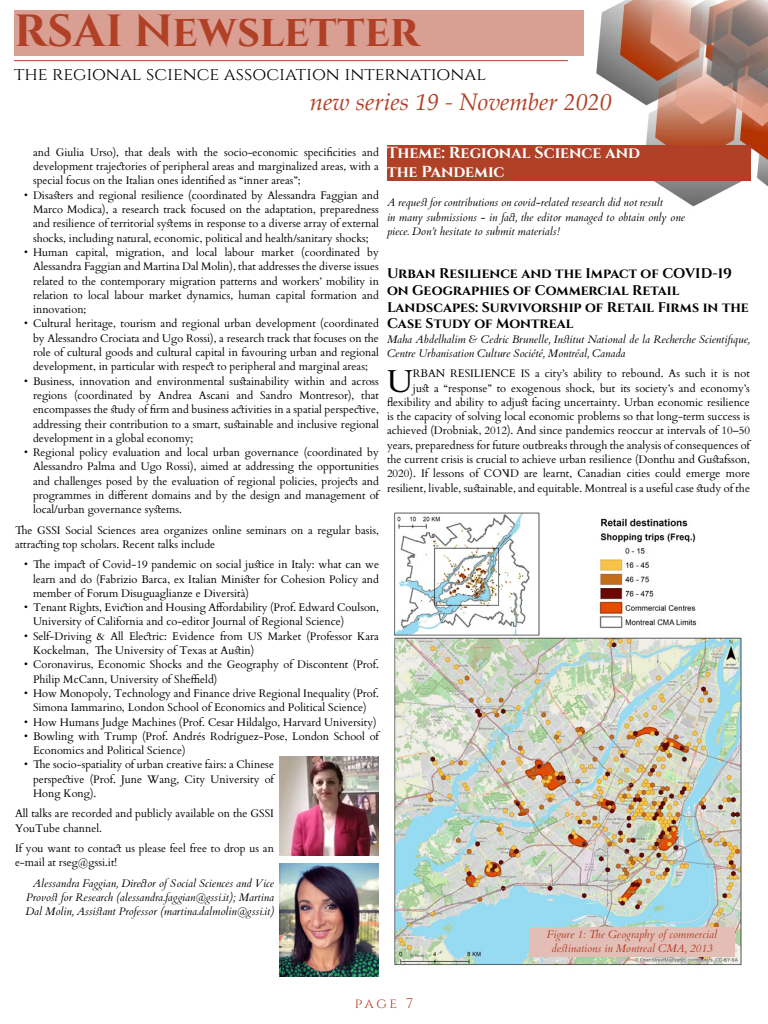
<style>
.page{position:relative;width:768px;height:1024px;background:#fff}
.page>*{position:absolute;margin:0;border:0;box-sizing:border-box;transform-origin:0 0}
.t1{font:700 45px "Cinzel";color:#b04127}
.para-dropcap{font:31.8px "Cardo";color:#000}
.t2{font:italic 24px "Palatino Linotype";color:#b04127}
.t3{font:18px "Cinzel";color:#000}
.head1{font:700 16px/19.2px "Cinzel";color:#fff}
.head2{font:700 14px/16.8px "Cinzel";color:#000}
.t4{font:14px "Cinzel";color:#b04127}
.para-dropcap-2{font:11px/14.3px "Cardo";color:#000;text-align:justify}
.para{font:italic 11px/14.3px "Cardo";color:#000}
.para-2{font:11px/14.3px "Cardo";color:#000}
.pic_caption{font:italic 11px/14.3px "Cardo";color:#b04127;text-align:center}
</style>
<div class="page">
<img style="left:522px;top:0;width:246px;height:207px">
<div style="left:14px;top:10px;width:570px;height:46px;background:#d99f93"></div>
<hr style="left:14px;top:60px;width:554px;height:1px;background:#b04127">
<div style="left:277px;top:92px;width:335px;height:26px;background:#fff"></div>
<div style="left:387px;top:145px;width:364px;height:35px;background:#b04127"></div>
<img style="left:279px;top:756px;width:100px;height:100px">
<img style="left:279px;top:863px;width:100px;height:114px">
<img style="left:394px;top:512px;width:348px;height:454px">
<div style="left:529px;top:927px;width:206px;height:29px;background:#e3beb6"></div>
<h1 class="t1" style="left:14px;top:4px;width:407px">RSAI Newsletter</h1>
<h3 class="t3" style="left:14px;top:64px;width:474px">THE REGIONAL SCIENCE ASSOCIATION INTERNATIONAL</h3>
<h3 class="t2" style="left:310px;top:84px;width:304px">new series 19 - November 2020</h3>
<p class="head1" style="left:387px;top:144px;width:255px">Theme: Regional Science and the Pandemic</p>
<p class="para" style="left:387px;top:195px;width:299px">A request for contributions on covid-related research did not result<br>in many submissions - in fact, the editor managed to obtain only one piece. Don’t hesitate to submit materials!</p>
<p class="head2" style="left:387px;top:266px;width:363px">Urban Resilience and the Impact of COVID-19 on Geographies of Commercial Retail Landscapes: Survivorship of Retail Firms in the Case Study of Montreal</p>
<p class="para" style="left:387px;top:332px;width:364px">Maha Abdelhalim &amp; Cedric Brunelle, Institut National de la Recherche Scientifique,<br>Centre Urbanisation Culture Société, Montréal, Canada</p>
<p class="para-dropcap" style="left:387px;top:355px;width:27px">U</p>
<p class="para-dropcap-2" style="left:33px;top:144px;width:348px">and Giulia Urso), that deals with the socio-economic specificities and development trajectories of peripheral areas and marginalized areas, with a special focus on the Italian ones identified as “inner areas”;</p>
<p class="para-dropcap-2" style="left:33px;top:187px;width:347px;text-indent:-9px">• Disasters and regional resilience (coordinated by Alessandra Faggian and Marco Modica), a research track focused on the adaptation, preparedness and resilience of territorial systems in response to a diverse array of external shocks, including natural, economic, political and health/sanitary shocks;</p>
<p class="para-dropcap-2" style="left:33px;top:245px;width:348px;text-indent:-9px">• Human capital, migration, and local labour market (coordinated by Alessandra Faggian and Martina Dal Molin), that addresses the diverse issues related to the contemporary migration patterns and workers’ mobility in relation to local labour market dynamics, human capital formation and innovation;</p>
<p class="para-dropcap-2" style="left:33px;top:316px;width:348px;text-indent:-9px">• Cultural heritage, tourism and regional urban development (coordinated by Alessandro Crociata and Ugo Rossi), a research track that focuses on the role of cultural goods and cultural capital in favouring urban and regional development, in particular with respect to peripheral and marginal areas;</p>
<p class="para-dropcap-2" style="left:33px;top:373px;width:348px;text-indent:-9px">• Business, innovation and environmental sustainability within and across regions (coordinated by Andrea Ascani and Sandro Montresor), that encompasses the study of firm and business activities in a spatial perspective, addressing their contribution to a smart, sustainable and inclusive regional development in a global economy;</p>
<p class="para-dropcap-2" style="left:33px;top:445px;width:348px;text-indent:-9px">• Regional policy evaluation and local urban governance (coordinated by Alessandro Palma and Ugo Rossi), aimed at addressing the opportunities and challenges posed by the evaluation of regional policies, projects and programmes in different domains and by the design and management of local/urban governance systems.</p>
<p class="para-2" style="left:15px;top:522px;width:365px">The GSSI Social Sciences area organizes online seminars on a regular basis, attracting top scholars. Recent talks include</p>
<p class="para-dropcap-2" style="left:33px;top:557px;width:347px;text-indent:-9px">• The impact of Covid-19 pandemic on social justice in Italy: what can we learn and do (Fabrizio Barca, ex Italian Minister for Cohesion Policy and member of Forum Disuguaglianze e Diversità)</p>
<p class="para-dropcap-2" style="left:33px;top:600px;width:348px;text-indent:-9px">• Tenant Rights, Eviction and Housing Affordability (Prof. Edward Coulson,<br>University of California and co-editor Journal of Regional Science)</p>
<p class="para-dropcap-2" style="left:33px;top:628px;width:347px;text-indent:-9px">• Self-Driving &amp; All Electric: Evidence from US Market (Professor Kara<br>Kockelman, The University of Texas at Austin)</p>
<p class="para-dropcap-2" style="left:33px;top:657px;width:348px;text-indent:-9px">• Coronavirus, Economic Shocks and the Geography of Discontent (Prof.<br>Philip McCann, University of Sheffield)</p>
<p class="para-dropcap-2" style="left:24px;top:686px;width:357px;text-align:center">• How Monopoly, Technology and Finance drive Regional Inequality (Prof.<br>Simona Iammarino, London School of Economics and Political Science)</p>
<p class="para-dropcap-2" style="left:24px;top:714px;width:354px">• How Humans Judge Machines (Prof. Cesar Hildalgo, Harvard University)</p>
<p class="para-dropcap-2" style="left:33px;top:728px;width:348px;text-indent:-9px">• Bowling with Trump (Prof. Andrés Rodríguez-Pose, London School of<br>Economics and Political Science)</p>
<p class="para-dropcap-2" style="left:33px;top:757px;width:243px;text-indent:-9px">• The socio-spatiality of urban creative fairs: a Chinese perspective (Prof. June Wang, City University of Hong Kong).</p>
<p class="para-2" style="left:15px;top:806px;width:261px">All talks are recorded and publicly available on the GSSI<br>YouTube channel.</p>
<p class="para-2" style="left:15px;top:841px;width:260px">If you want to contact us please feel free to drop us an e-mail at rseg@gssi.it!</p>
<p class="para" style="left:26px;top:876px;width:250px;text-align:justify;text-indent:7px">Alessandra Faggian, Director of Social Sciences and Vice Provost for Research (alessandra.faggian@gssi.it); Martina Dal Molin, Assistant Professor (martina.dalmolin@gssi.it)</p>
<p class="para-dropcap-2" style="left:387px;top:366px;width:365px;text-align:right">RBAN RESILIENCE IS a city’s ability to rebound. As such it is not<br>just a “response” to exogenous shock, but its society’s and economy’s flexibility and ability to adjust facing uncertainty. Urban economic resilience is the capacity of solving local economic problems so that long-term success is achieved (Drobniak, 2012). And since pandemics reoccur at intervals of 10–50 years, preparedness for future outbreaks through the analysis of consequences of the current crisis is crucial to achieve urban resilience (Donthu and Gustafsson, 2020). If lessons of COVID are learnt, Canadian cities could emerge more resilient, livable, sustainable, and equitable. Montreal is a useful case study of the</p>
<p class="t4" style="left:355px;top:995px;width:60px">PAGE 7</p>
<p class="pic_caption" style="left:547px;top:927px;width:172px">Figure 1: The Geography of commercial destinations in Montreal CMA, 2013</p>
</div>
